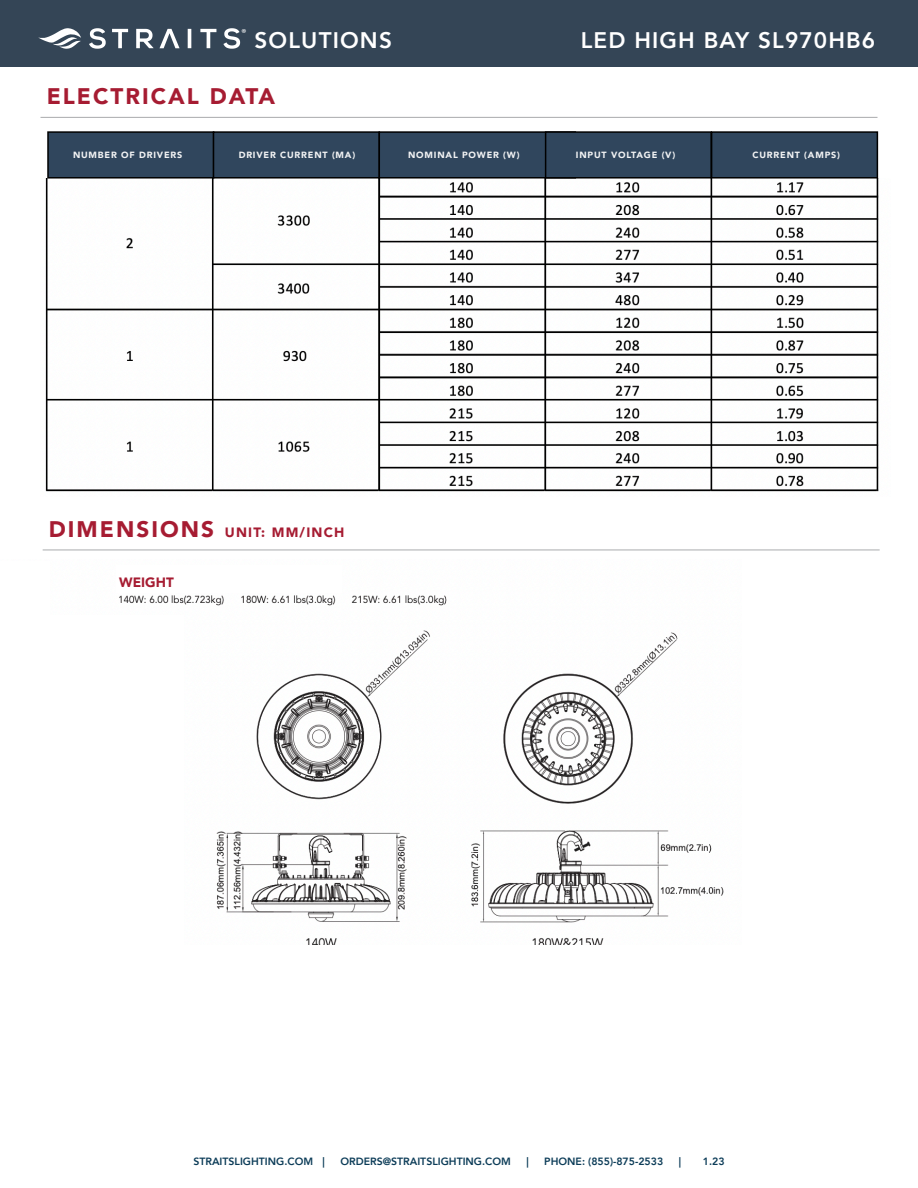
<style>
.page{position:relative;width:918px;height:1188px;background:#fff}
.page>*{position:absolute;margin:0;border:0;box-sizing:border-box;transform-origin:0 0}
.t1{font:800 22.5px "Avenir";letter-spacing:.05em;color:#fff}
.subhead{font:900 22.5px "Avenir";letter-spacing:.09em;color:#a61c32}
.subhead-2{font:900 13.5px "Avenir";letter-spacing:.09em;color:#a61c32}
.t2{font:11.7px "Myriad Pro";color:#fff}
.t3{font:800 10.5px "Avenir";color:#0c3c58}
.subhead-3{font:900 9px "Avenir";letter-spacing:.09em;color:#f2f3f4}
.s1{font-size:22.5px}
</style>
<div class="page">
<div style="left:0;top:0;width:918px;height:66px;background:#344556"></div>
<svg style="left:89px;top:28px;width:151px;height:21px"></svg>
<svg style="left:38px;top:28px;width:43px;height:21px"></svg>
<hr style="left:40px;top:117px;width:838px;height:1px;background:#939598">
<hr style="left:43px;top:550px;width:837px;height:1px;background:#939598">
<img style="left:45px;top:179px;width:834px;height:313px">
<div style="left:47px;top:131px;width:167px;height:48px;background:#30465d;border:2px solid #000"></div>
<div style="left:213px;top:131px;width:167px;height:48px;background:#30465d;border:2px solid #000"></div>
<div style="left:379px;top:132px;width:196px;height:46px;background:#30465d"></div>
<div style="left:379px;top:131px;width:197px;height:48px;border:2px solid #000"></div>
<div style="left:545px;top:131px;width:167px;height:48px;background:#30465d;border:2px solid #000"></div>
<div style="left:711px;top:131px;width:167px;height:48px;background:#30465d;border:2px solid #000"></div>
<img style="left:119px;top:595px;width:605px;height:349px">
<div style="left:0;top:616px;width:183px;height:373px;background:#fff"></div>
<p class="t2" style="left:242px;top:25px;width:6px">®</p>
<h1 class="t1" style="left:255px;top:23px;width:139px">SOLUTIONS</h1>
<h1 class="t1" style="left:581px;top:23px;width:296px">LED HIGH BAY SL970HB6</h1>
<p class="subhead" style="left:47px;top:77px;width:230px">ELECTRICAL DATA</p>
<p class="subhead-3" style="left:73px;top:147px;width:111px">NUMBER OF DRIVERS</p>
<p class="subhead-3" style="left:239px;top:147px;width:118px">DRIVER CURRENT (MA)</p>
<p class="subhead-3" style="left:408px;top:147px;width:113px">NOMINAL POWER (W)</p>
<p class="subhead-3" style="left:576px;top:147px;width:101px">INPUT VOLTAGE (V)</p>
<p class="subhead-3" style="left:753px;top:147px;width:89px">CURRENT (AMPS)</p>
<p class="subhead-2" style="left:49px;top:520px;width:297px"><span class="s1">DIMENSIONS</span> UNIT: MM/INCH</p>
<p class="subhead-2" style="left:119px;top:570px;width:56px">WEIGHT</p>
<p class="t3" style="left:193px;top:1153px;width:133px">STRAITSLIGHTING.COM |</p>
<p class="t3" style="left:340px;top:1153px;width:172px">ORDERS@STRAITSLIGHTING.COM</p>
<p class="t3" style="left:526px;top:1153px;width:4px">|</p>
<p class="t3" style="left:544px;top:1153px;width:120px">PHONE: (855)-875-2533</p>
<p class="t3" style="left:679px;top:1153px;width:4px">|</p>
<p class="t3" style="left:703px;top:1153px;width:23px">1.23</p>
</div>
